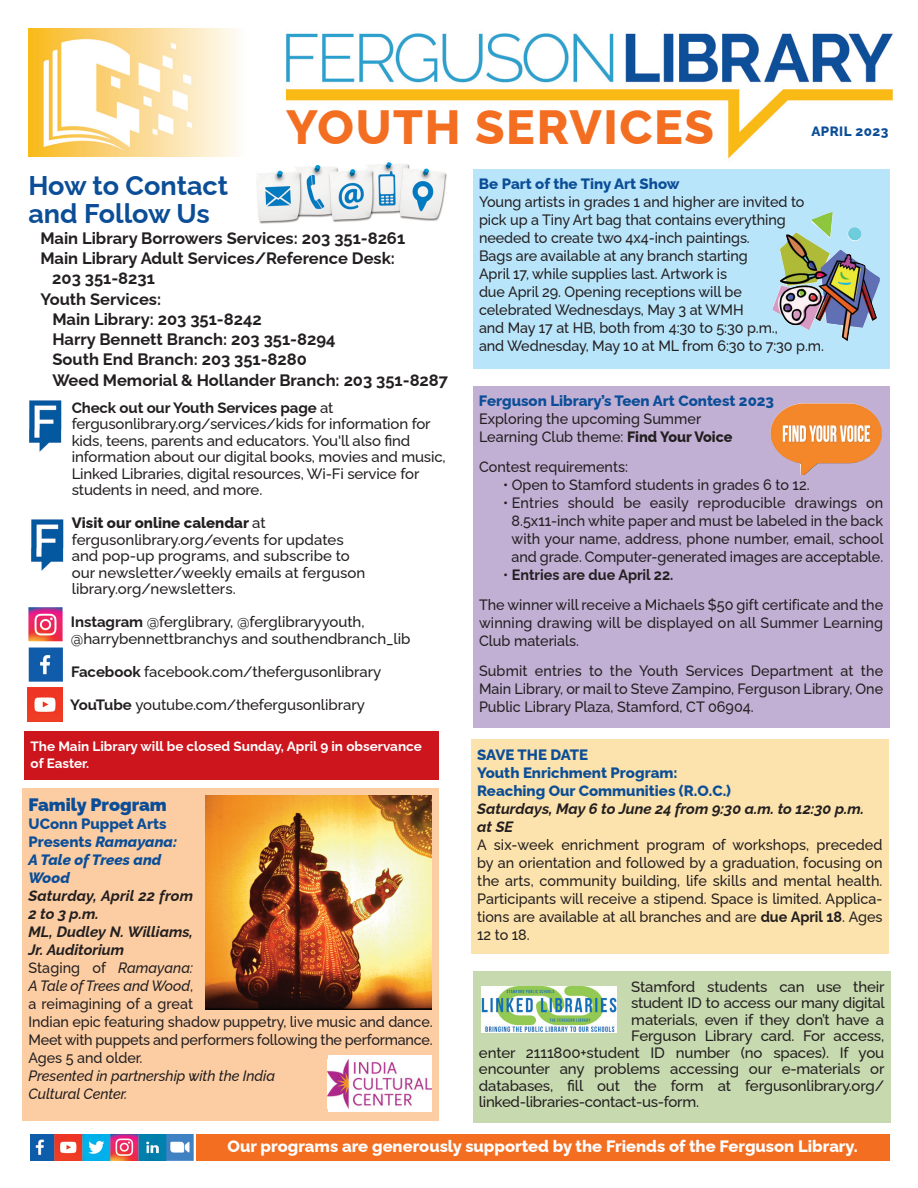
<style>
.page{position:relative;width:918px;height:1188px;background:#fff}
.page>*{position:absolute;margin:0;border:0;box-sizing:border-box;transform-origin:0 0}
.t1{font:800 48px "Raleway";letter-spacing:.035em;color:#f36e21}
.t2{font:700 27px/28.5px "Raleway";color:#0b4e97}
.t3{font:900 18px "Raleway";color:#0b4e97}
.t4{font:700 16.5px "Raleway";color:#231f20}
.t5{font:800 16.5px "Raleway";color:#fff}
.t6{font:500 15px/18px "Raleway";letter-spacing:-.005em;color:#231f20;scale:.96 1}
.t7{font:500 15px/16.5px "Raleway";letter-spacing:-.005em;color:#231f20}
.t8{font:800 15px/18px "Raleway";color:#0b4e97}
.t9{font:italic 700 15px/18px "Raleway";color:#231f20}
.t10{font:italic 800 15px/18px "Raleway";color:#0b4e97}
.t11{font:italic 500 15px/18px "Raleway";letter-spacing:-.005em;color:#231f20;scale:.96 1}
.t12{font:700 15px "Raleway";color:#231f20;scale:.96 1}
.t13{font:700 13.5px/16.5px "Raleway";color:#fff}
.t14{font:800 13.5px "Raleway";letter-spacing:.035em;color:#0b4e97}
.s1{font-weight:700}
.s2{font-weight:800}
.s3{font-style:normal}
.s4{font-style:italic}
.s5{font-weight:500}
</style>
<div class="page">
<div style="left:473px;top:169px;width:416px;height:200px;background:#b9e5fa"></div>
<div style="left:22px;top:788px;width:417px;height:333px;background:#fccda3"></div>
<div style="left:471px;top:740px;width:417px;height:214px;background:#fce2ac"></div>
<div style="left:473px;top:386px;width:416px;height:342px;background:#c1b0d4"></div>
<img style="left:285px;top:33px;width:608px;height:126px">
<svg style="left:215px;top:28px;width:23px;height:128px"></svg>
<img style="left:28px;top:28px;width:187px;height:128px">
<img style="left:30px;top:1134px;width:163px;height:27px">
<img style="left:257px;top:165px;width:190px;height:59px">
<img style="left:285px;top:158px;width:166px;height:7px">
<img style="left:29px;top:400px;width:33px;height:52px">
<img style="left:31px;top:519px;width:33px;height:52px">
<img style="left:28px;top:607px;width:35px;height:34px">
<img style="left:29px;top:647px;width:34px;height:35px">
<img style="left:28px;top:688px;width:34px;height:34px">
<div style="left:196px;top:1134px;width:693px;height:27px;background:#f36e21"></div>
<img style="left:772px;top:212px;width:108px;height:129px">
<div style="left:473px;top:972px;width:417px;height:151px;background:#c7d9af"></div>
<img style="left:482px;top:987px;width:134px;height:46px">
<div style="left:25px;top:731px;width:414px;height:48px;background:#cd151d"></div>
<img style="left:205px;top:796px;width:226px;height:214px">
<div style="left:328px;top:1056px;width:103px;height:56px;background:#fff"></div>
<img style="left:431px;top:1060px;width:1px;height:48px">
<img style="left:328px;top:1060px;width:103px;height:48px">
<img style="left:770px;top:403px;width:112px;height:72px">
<p class="t1" style="left:286px;top:99px;width:429px">YOUTH SERVICES</p>
<p class="t14" style="left:811px;top:123px;width:79px">APRIL 2023</p>
<p class="t2" style="left:28px;top:171px;width:201px">How to Contact and Follow Us</p>
<p class="t4" style="left:40px;top:228px;width:366px">Main Library Borrowers Services: 203 351-8261</p>
<p class="t4" style="left:40px;top:249px;width:356px">Main Library Adult Services/Reference Desk:</p>
<p class="t4" style="left:52px;top:269px;width:104px">203 351-8231</p>
<p class="t4" style="left:40px;top:289px;width:122px">Youth Services:</p>
<p class="t4" style="left:52px;top:309px;width:211px">Main Library: 203 351-8242</p>
<p class="t4" style="left:52px;top:330px;width:285px">Harry Bennett Branch: 203 351-8294</p>
<p class="t4" style="left:52px;top:350px;width:256px">South End Branch: 203 351-8280</p>
<p class="t4" style="left:52px;top:370px;width:397px">Weed Memorial &amp; Hollander Branch: 203 351-8287</p>
<p class="t7" style="left:72px;top:399px;width:375px"><span class="s1">Check out our Youth Services page</span> at fergusonlibrary.org/services/kids for information for kids, teens, parents and educators. You'll also find information about our digital books, movies and music, Linked Libraries, digital resources, Wi-Fi service for students in need, and more.</p>
<p class="t7" style="left:72px;top:515px;width:295px"><span class="s2">Visit our online calendar</span> at fergusonlibrary.org/events for updates and pop-up programs, and subscribe to our newsletter/weekly emails at ferguson library.org/newsletters.</p>
<p class="t7" style="left:71px;top:614px;width:341px"><span class="s1">Instagram</span> @ferglibrary, @ferglibraryyouth, @harrybennettbranchys and southendbranch_lib</p>
<p class="t7" style="left:71px;top:663px;width:311px"><span class="s1">Facebook</span> facebook.com/thefergusonlibrary</p>
<p class="t7" style="left:70px;top:696px;width:296px"><span class="s1">YouTube</span> youtube.com/thefergusonlibrary</p>
<p class="t13" style="left:31px;top:738px;width:393px">The Main Library will be closed Sunday, April 9 in observance of Easter.</p>
<p class="t3" style="left:28px;top:794px;width:140px">Family Program</p>
<p class="t10" style="left:28px;top:815px;width:150px"><span class="s3">UConn Puppet Arts<br>Presents</span> Ramayana:<br>A Tale of Trees and<br>Wood</p>
<p class="t9" style="left:28px;top:887px;width:166px">Saturday, April 22 from<br>2 to 3 p.m.</p>
<p class="t9" style="left:28px;top:923px;width:166px">ML, Dudley N. Williams,<br>Jr. Auditorium</p>
<p class="t6" style="left:29px;top:959px;width:423px">Staging of <span class="s4">Ramayana:<br>A Tale of Trees and Wood</span>,<br>a reimagining of a great<br>Indian epic featuring shadow puppetry, live music and dance.<br>Meet with puppets and performers following the performance.<br>Ages 5 and older.</p>
<p class="t11" style="left:29px;top:1067px;width:258px">Presented in partnership with the India<br>Cultural Center.</p>
<p class="t8" style="left:479px;top:175px;width:202px">Be Part of the Tiny Art Show</p>
<p class="t6" style="left:479px;top:193px;width:361px">Young artists in grades 1 and higher are invited to pick up a Tiny Art bag that contains everything needed to create two 4x4-inch paintings.<br>Bags are available at any branch starting<br>April 17, while supplies last. Artwork is<br>due April 29. Opening receptions will be<br>celebrated Wednesdays, May 3 at WMH<br>and May 17 at HB, both from 4:30 to 5:30 p.m.,<br>and Wednesday, May 10 at ML from 6:30 to 7:30 p.m.</p>
<p class="t8" style="left:479px;top:392px;width:297px">Ferguson Library’s Teen Art Contest 2023</p>
<p class="t6" style="left:479px;top:410px;width:266px">Exploring the upcoming Summer<br>Learning Club theme: <span class="s2">Find Your Voice</span></p>
<p class="t6" style="left:479px;top:458px;width:157px">Contest requirements:</p>
<p class="t6" style="left:503px;top:476px;width:321px">• Open to Stamford students in grades 6 to 12.</p>
<p class="t6" style="left:503px;top:494px;width:398px;text-align:center">• Entries should be easily reproducible drawings on 8.5x11-inch white paper and must be labeled in the back with your name, address, phone number, email, school and grade. Computer-generated images are acceptable.</p>
<p class="t12" style="left:503px;top:566px;width:179px"><span class="s5">•</span> Entries are due April 22.</p>
<p class="t6" style="left:479px;top:596px;width:423px;text-align:justify">The winner will receive a Michaels $50 gift certificate and the winning drawing will be displayed on all Summer Learning Club materials.</p>
<p class="t6" style="left:479px;top:662px;width:423px;text-align:justify">Submit entries to the Youth Services Department at the Main Library, or mail to Steve Zampino, Ferguson Library, One Public Library Plaza, Stamford, CT 06904.</p>
<p class="t8" style="left:477px;top:746px;width:112px">SAVE THE DATE</p>
<p class="t8" style="left:477px;top:764px;width:255px">Youth Enrichment Program:<br>Reaching Our Communities (R.O.C.)</p>
<p class="t9" style="left:477px;top:800px;width:389px">Saturdays, May 6 to June 24 from 9:30 a.m. to 12:30 p.m. at SE</p>
<p class="t6" style="left:477px;top:836px;width:424px;text-align:justify">A six-week enrichment program of workshops, preceded by an orientation and followed by a graduation, focusing on the arts, community building, life skills and mental health.<br>Participants will receive a stipend. Space is limited. Applica&shy;tions are available at all branches and are <span class="s1">due April 18</span>. Ages 12 to 18.</p>
<p class="t7" style="left:631px;top:978px;width:255px">Stamford students can use their</p>
<p class="t7" style="left:631px;top:995px;width:255px">student ID to access our many digital</p>
<p class="t7" style="left:631px;top:1011px;width:254px">materials, even if they don’t have a</p>
<p class="t7" style="left:631px;top:1028px;width:254px">Ferguson Library card. For access,</p>
<p class="t7" style="left:479px;top:1044px;width:407px">enter 2111800+student ID number (no spaces). If you</p>
<p class="t7" style="left:479px;top:1061px;width:407px">encounter any problems accessing our e-materials or</p>
<p class="t7" style="left:479px;top:1077px;width:407px">databases, fill out the form at fergusonlibrary.org/</p>
<p class="t7" style="left:479px;top:1094px;width:222px">linked-libraries-contact-us-form.</p>
<p class="t5" style="left:228px;top:1137px;width:632px">Our programs are generously supported by the Friends of the Ferguson Library.</p>
</div>
